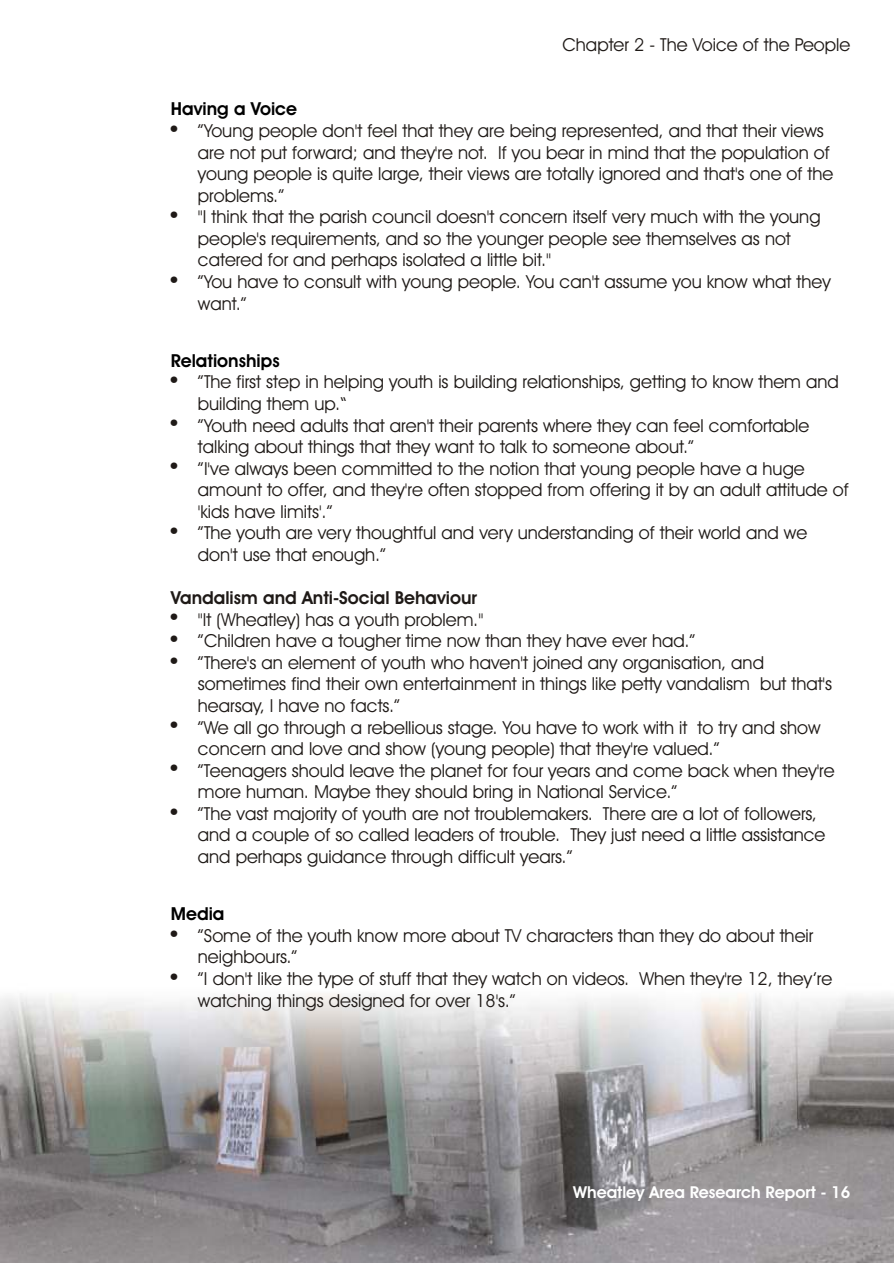
<style>
.page{position:relative;width:894px;height:1263px;background:#fff}
.page>*{position:absolute;margin:0;border:0;box-sizing:border-box;transform-origin:0 0}
.t1{font:18px/21.6px "Avant Garde Bk BT";color:#1f1a17}
.t2{font:700 18px "Avant Garde Bk BT";color:#1f1a17}
.t3{font:700 18px "Avant Garde Bk BT";color:#000}
.t4{font:700 16.5px "Avant Garde Bk BT";color:#fff}
</style>
<div class="page">
<img style="left:0;top:993px;width:894px;height:270px">
<p class="t3" style="left:171px;top:102px;width:128px">Having a Voice</p>
<p class="t1" style="left:562px;top:35px;width:289px">Chapter 2 - The Voice of the People</p>
<p class="t1" style="left:198px;top:122px;width:637px">”Young people don't feel that they are being represented, and that their views are not put forward; and they're not. If you bear in mind that the population of young people is quite large, their views are totally ignored and that's one of the problems.”<br>"I think that the parish council doesn't concern itself very much with the young people's requirements, and so the younger people see themselves as not catered for and perhaps isolated a little bit."<br>”You have to consult with young people. You can't assume you know what they want.”</p>
<p class="t3" style="left:171px;top:353px;width:110px">Relationships</p>
<p class="t1" style="left:198px;top:373px;width:652px">”The first step in helping youth is building relationships, getting to know them and building them up.“<br>”Youth need adults that aren't their parents where they can feel comfortable talking about things that they want to talk to someone about.”<br>”I've always been committed to the notion that young people have a huge amount to offer, and they're often stopped from offering it by an adult attitude of 'kids have limits'.”<br>”The youth are very thoughtful and very understanding of their world and we don't use that enough.”</p>
<p class="t2" style="left:171px;top:590px;width:308px">Vandalism and Anti-Social Behaviour</p>
<p class="t1" style="left:198px;top:610px;width:638px">"It (Wheatley) has a youth problem."<br>”Children have a tougher time now than they have ever had.”<br>”There's an element of youth who haven't joined any organisation, and sometimes find their own entertainment in things like petty vandalism but that's hearsay, I have no facts.”<br>”We all go through a rebellious stage. You have to work with it to try and show concern and love and show (young people) that they're valued.”<br>”Teenagers should leave the planet for four years and come back when they're more human. Maybe they should bring in National Service.”<br>”The vast majority of youth are not troublemakers. There are a lot of followers, and a couple of so called leaders of trouble. They just need a little assistance and perhaps guidance through difficult years.”</p>
<p class="t3" style="left:171px;top:907px;width:55px">Media</p>
<p class="t1" style="left:198px;top:926px;width:636px">”Some of the youth know more about TV characters than they do about their neighbours.”<br>”I don't like the type of stuff that they watch on videos. When they're 12, they’re watching things designed for over 18's.”</p>
<p class="t4" style="left:573px;top:1186px;width:279px">Wheatley Area Research Report - 16</p>
</div>
